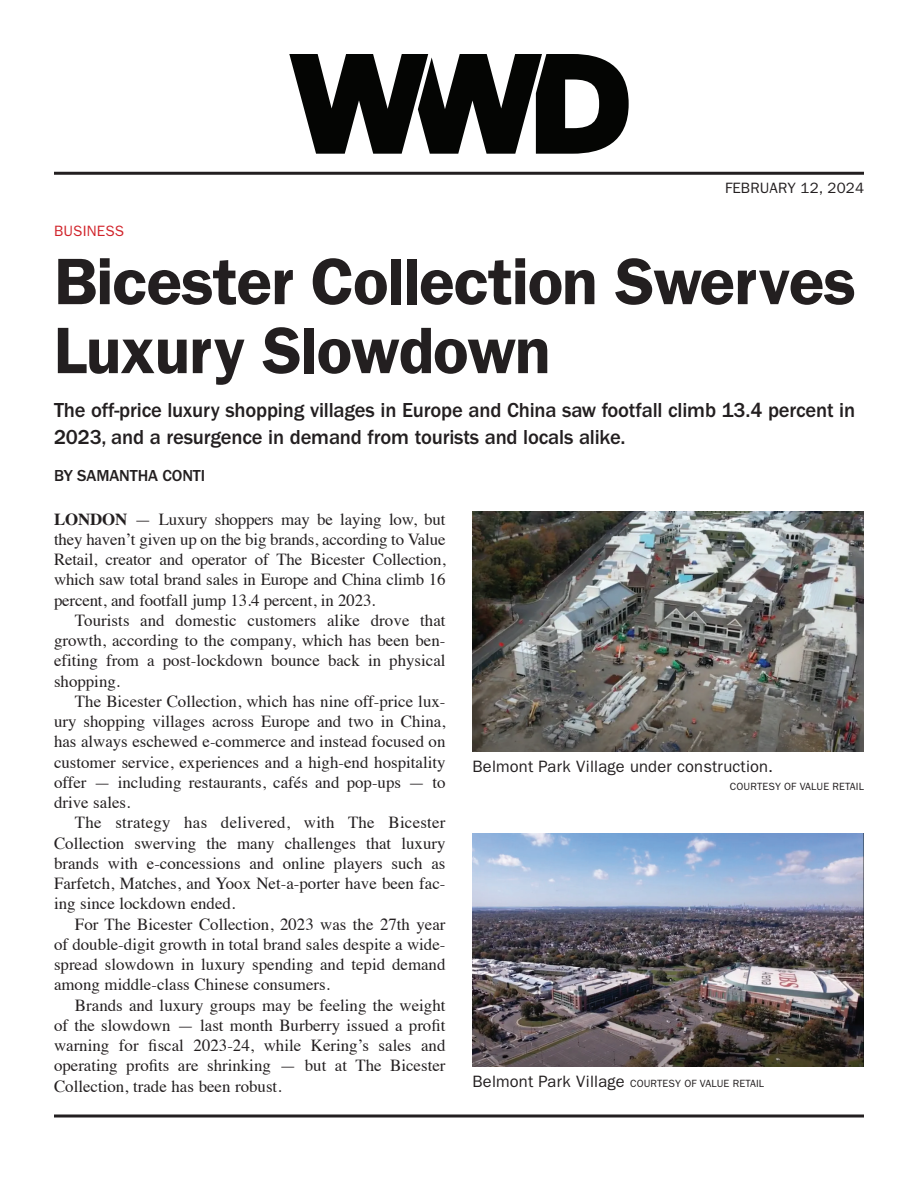
<style>
.page{position:relative;width:918px;height:1188px;background:#fff}
.page>*{position:absolute;margin:0;border:0;box-sizing:border-box;transform-origin:0 0}
.t1{font:600 66px/69px "ITC Franklin Gothic Std";letter-spacing:-.02em;color:#231f20}
.t2{font:500 21px/27px "ITC Franklin Gothic Std";letter-spacing:-.01em;color:#231f20}
.t3{font:16.8px/20.2px "Times";color:#231f20;text-align:justify}
.t4{font:16.5px "ITC Franklin Gothic Std";letter-spacing:.01em;color:#231f20}
.t5{font:500 16.5px "ITC Franklin Gothic Std";letter-spacing:-.01em;color:#231f20}
.t6{font:15px "ITC Franklin Gothic Std";letter-spacing:.01em;color:#231f20}
.t7{font:15px "ITC Franklin Gothic Std";letter-spacing:.01em;color:#d1232a}
.t8{font:10.5px "ITC Franklin Gothic Std";letter-spacing:.01em;color:#231f20}
.s1{font-weight:700}
.s2{font-size:16.5px}
</style>
<div class="page">
<svg style="left:54px;top:1114px;width:810px;height:4px;background:#595657"></svg>
<hr style="left:54px;top:172px;width:810px;height:3px;background:#231f20">
<svg style="left:289px;top:54px;width:340px;height:100px"></svg>
<img style="left:472px;top:512px;width:392px;height:240px">
<img style="left:472px;top:833px;width:392px;height:233px">
<p class="t7" style="left:54px;top:222px;width:72px">BUSINESS</p>
<p class="t6" style="left:725px;top:179px;width:140px">FEBRUARY 12, 2024</p>
<h1 class="t1" style="left:54px;top:247px;width:804px">Bicester Collection Swerves<br>Luxury Slowdown</h1>
<p class="t2" style="left:54px;top:396px;width:803px">The off-price luxury shopping villages in Europe and China saw footfall climb 13.4 percent in<br>2023, and a resurgence in demand from tourists and locals alike.</p>
<p class="t5" style="left:54px;top:466px;width:153px">BY SAMANTHA CONTI</p>
<p class="t3" style="left:54px;top:507px;width:393px"><span class="s1">LONDON</span> — Luxury shoppers may be laying low, but they haven’t given up on the big brands, according to Value Retail, creator and operator of The Bicester Collection, which saw total brand sales in Europe and China climb 16 percent, and footfall jump 13.4 percent, in 2023.</p>
<p class="t3" style="left:54px;top:609px;width:393px;text-indent:21px">Tourists and domestic customers alike drove that growth, according to the company, which has been ben&shy;efiting from a post-lockdown bounce back in physical shopping.</p>
<p class="t3" style="left:54px;top:690px;width:393px;text-indent:21px">The Bicester Collection, which has nine off-price lux&shy;ury shopping villages across Europe and two in China, has always eschewed e-commerce and instead focused on customer service, experiences and a high-end hospitality offer — including restaurants, cafés and pop-ups — to drive sales.</p>
<p class="t3" style="left:54px;top:811px;width:393px;text-indent:21px">The strategy has delivered, with The Bicester Collection swerving the many challenges that luxury brands with e-concessions and online players such as Farfetch, Matches, and Yoox Net-a-porter have been fac&shy;ing since lockdown ended.</p>
<p class="t3" style="left:54px;top:912px;width:393px;text-indent:21px">For The Bicester Collection, 2023 was the 27th year of double-digit growth in total brand sales despite a wide&shy;spread slowdown in luxury spending and tepid demand among middle-class Chinese consumers.</p>
<p class="t3" style="left:54px;top:993px;width:393px;text-indent:21px">Brands and luxury groups may be feeling the weight of the slowdown — last month Burberry issued a profit warning for fiscal 2023-24, while Kering’s sales and operating profits are shrinking — but at The Bicester Collection, trade has been robust.</p>
<p class="t4" style="left:472px;top:757px;width:302px">Belmont Park Village under construction.</p>
<p class="t8" style="left:730px;top:780px;width:136px">COURTESY OF VALUE RETAIL</p>
<p class="t8" style="left:472px;top:1077px;width:293px"><span class="s2">Belmont Park Village</span> COURTESY OF VALUE RETAIL</p>
</div>
